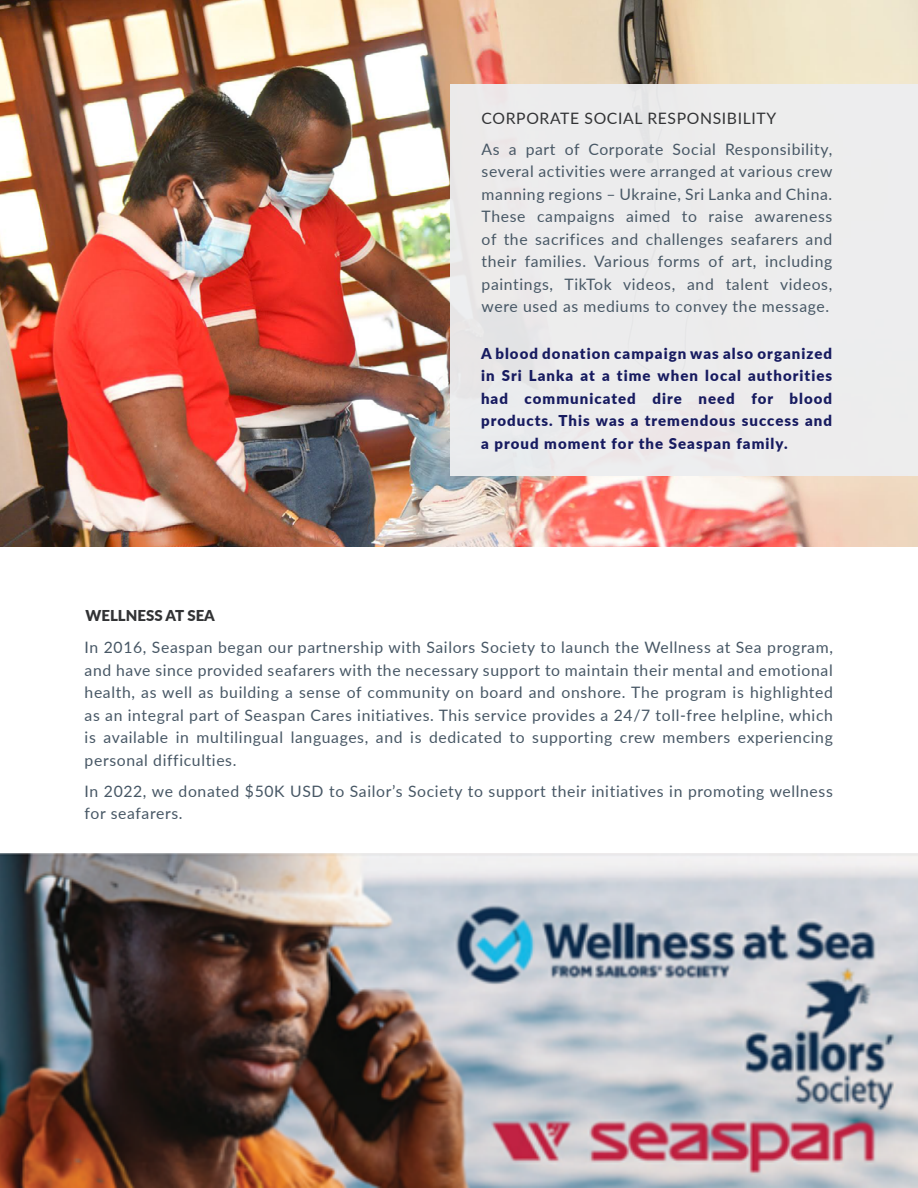
<style>
.page{position:relative;width:918px;height:1188px;background:#fff}
.page>*{position:absolute;margin:0;border:0;box-sizing:border-box;transform-origin:0 0}
.t1{font:15.75px/22.5px "Lato";letter-spacing:.04em;color:#475765;text-align:justify}
.t2{font:15.75px "Lato";letter-spacing:.04em;color:#323335}
.t3{font:900 15px/22.5px "Lato";letter-spacing:.07em;color:#171b60;text-align:justify}
.t4{font:900 15px "Lato";color:#323335}
</style>
<div class="page">
<img style="left:0;top:0;width:918px;height:547px">
<img style="left:0;top:853px;width:918px;height:335px">
<div style="left:451px;top:84px;width:467px;height:392px;background:#edeef0"></div>
<p class="t2" style="left:482px;top:107px;width:296px">CORPORATE SOCIAL RESPONSIBILITY</p>
<p class="t1" style="left:482px;top:137px;width:352px">As a part of Corporate Social Responsibility, several activities were arranged at various crew manning regions – Ukraine, Sri Lanka and China.<br>These campaigns aimed to raise awareness of the sacrifices and challenges seafarers and their families. Various forms of art, including paintings, TikTok videos, and talent videos, were used as mediums to convey the message.</p>
<p class="t3" style="left:481px;top:341px;width:353px">A blood donation campaign was also organized in Sri Lanka at a time when local authorities had communicated dire need for blood products. This was a tremendous success and a proud moment for the Seaspan family.</p>
<p class="t4" style="left:86px;top:604px;width:131px">WELLNESS AT SEA</p>
<p class="t1" style="left:85px;top:635px;width:750px">In 2016, Seaspan began our partnership with Sailors Society to launch the Wellness at Sea program, and have since provided seafarers with the necessary support to maintain their mental and emotional health, as well as building a sense of community on board and onshore. The program is highlighted as an integral part of Seaspan Cares initiatives. This service provides a 24/7 toll-free helpline, which is available in multilingual languages, and is dedicated to supporting crew members experiencing personal difficulties.</p>
<p class="t1" style="left:85px;top:779px;width:750px">In 2022, we donated $50K USD to Sailor’s Society to support their initiatives in promoting wellness for seafarers.</p>
</div>
